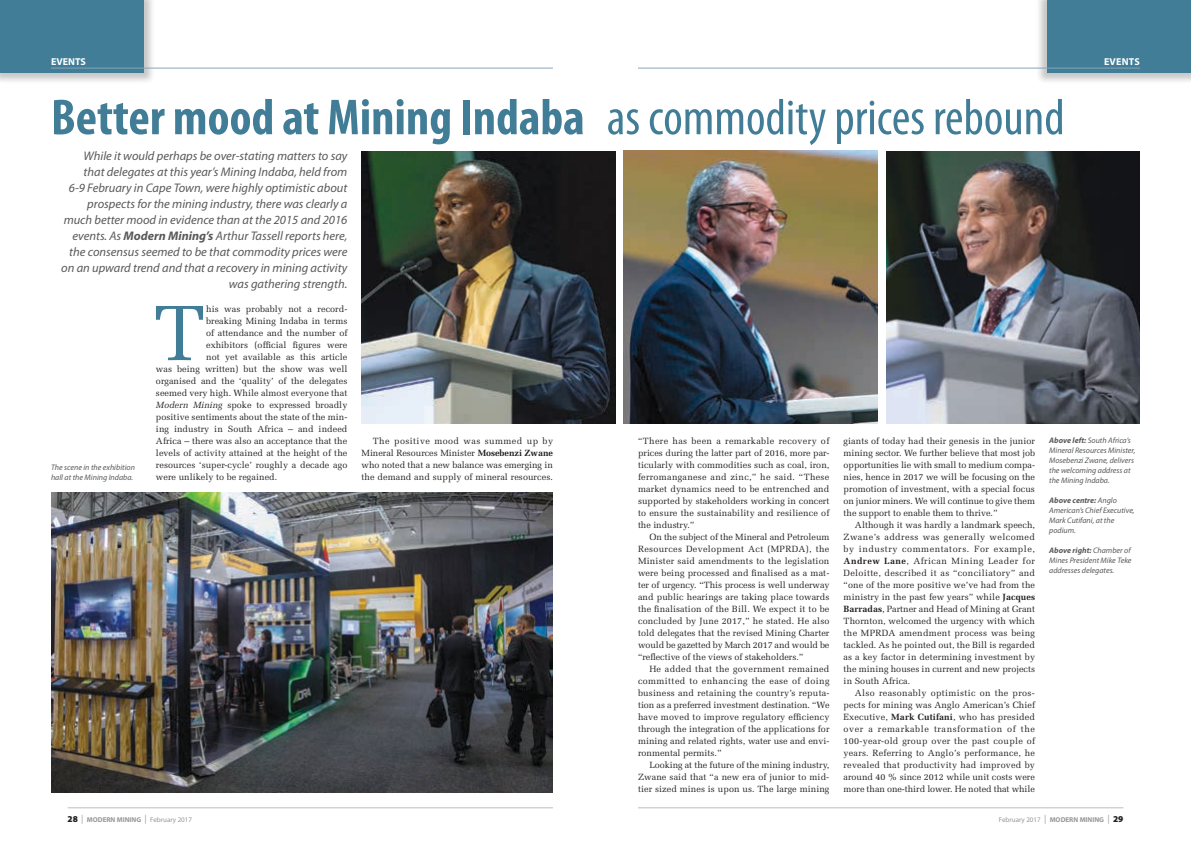
<style>
.page{position:relative;width:1191px;height:842px;background:#fff}
.page>*{position:absolute;margin:0;border:0;box-sizing:border-box;transform-origin:0 0}
.t1{font:78.4px "Melior LT Std";color:#427d97}
.t2{font:700 condensed 51px "Myriad Pro";color:#427d97}
.t3{font:italic 12.5px/16px "Myriad Pro";color:#58595b;text-align:right}
.t4{font:700 10px "Myriad Pro";letter-spacing:.01em;color:#fff}
.t5{font:9px/12px "Melior LT Std";letter-spacing:.005em;color:#231f20;text-align:justify}
.t6{font:italic 8px/10px "Myriad Pro";color:#58595b}
.t7{font:700 7px "Myriad Pro";color:#949698}
.t8{font:7px "Myriad Pro";color:#949698}
.s1{font-weight:400}
.s2{font-weight:700}
.s3{font-style:italic}
.s4{font-weight:900;font-size:9px;color:#231f20}
</style>
<div class="page">
<div style="left:1035px;top:0;width:156px;height:84px;background:#231f20;opacity:.25"></div>
<div style="left:0;top:0;width:155px;height:84px;background:#231f20;opacity:.25"></div>
<hr style="left:638px;top:807px;width:485px;height:1px;background:#bcbec0">
<hr style="left:68px;top:807px;width:485px;height:1px;background:#bcbec0">
<div style="left:1047px;top:0;width:144px;height:73px;background:#427d97"></div>
<hr style="left:638px;top:68px;width:502px;height:1px;background:#85a5b9">
<div style="left:0;top:0;width:144px;height:73px;background:#427d97"></div>
<hr style="left:51px;top:68px;width:502px;height:1px;background:#85a5b9">
<img style="left:361px;top:151px;width:254px;height:272px">
<img style="left:624px;top:151px;width:253px;height:272px">
<img style="left:51px;top:492px;width:502px;height:300px">
<img style="left:886px;top:151px;width:254px;height:272px">
<p class="t4" style="left:51px;top:56px;width:36px">EVENTS</p>
<p class="t4" style="left:1104px;top:56px;width:37px">EVENTS</p>
<h2 class="t2" style="left:51px;top:89px;width:1015px">Better mood at Mining Indaba <span class="s1">as commodity prices rebound</span></h2>
<p class="t3" style="left:61px;top:148px;width:288px">While it would perhaps be over-stating matters to say that delegates at this year’s Mining Indaba, held from<br>6-9 February in Cape Town, were highly optimistic about prospects for the mining industry, there was clearly a much better mood in evidence than at the 2015 and 2016 events. As <span class="s2">Modern Mining’s</span> Arthur Tassell reports here, the consensus seemed to be that commodity prices were on an upward trend and that a recovery in mining activity was gathering strength.</p>
<p class="t6" style="left:51px;top:463px;width:85px">The scene in the exhibition hall at the Mining Indaba.</p>
<h1 class="t1" style="left:153px;top:287px;width:54px">T</h1>
<p class="t5" style="left:206px;top:303px;width:143px">his was probably not a record-</p>
<p class="t5" style="left:206px;top:315px;width:143px">breaking Mining Indaba in terms</p>
<p class="t5" style="left:206px;top:327px;width:143px">of attendance and the number of</p>
<p class="t5" style="left:206px;top:339px;width:143px">exhibitors (official figures were</p>
<p class="t5" style="left:206px;top:351px;width:143px">not yet available as this article</p>
<p class="t5" style="left:156px;top:363px;width:193px">was being written) but the show was well</p>
<p class="t5" style="left:156px;top:375px;width:193px">organised and the ‘quality’ of the delegates</p>
<p class="t5" style="left:156px;top:387px;width:193px">seemed very high. While almost everyone that</p>
<p class="t5" style="left:156px;top:399px;width:193px"><span class="s3">Modern Mining</span> spoke to expressed broadly</p>
<p class="t5" style="left:156px;top:411px;width:193px">positive sentiments about the state of the min-</p>
<p class="t5" style="left:156px;top:423px;width:193px">ing industry in South Africa – and indeed</p>
<p class="t5" style="left:156px;top:435px;width:193px">Africa – there was also an acceptance that the</p>
<p class="t5" style="left:156px;top:447px;width:193px">levels of activity attained at the height of the</p>
<p class="t5" style="left:156px;top:459px;width:193px">resources ‘super-cycle’ roughly a decade ago</p>
<p class="t5" style="left:156px;top:471px;width:123px">were unlikely to be regained.</p>
<p class="t5" style="left:361px;top:435px;width:193px;text-indent:11px">The positive mood was summed up by Mineral Resources Minister <span class="s2">Mosebenzi Zwane </span>who noted that a new balance was emerging in the demand and supply of mineral resources.</p>
<p class="t5" style="left:638px;top:435px;width:193px">“There has been a remarkable recovery of prices during the latter part of 2016, more par&shy;ticularly with commodities such as coal, iron, ferromanganese and zinc,” he said. “These market dynamics need to be entrenched and supported by stakeholders working in concert to ensure the sustainability and resilience of the industry.”</p>
<p class="t5" style="left:638px;top:531px;width:193px;text-indent:11px">On the subject of the Mineral and Petroleum Resources Development Act (MPRDA), the Minister said amendments to the legislation were being processed and finalised as a mat&shy;ter of urgency. “This process is well underway and public hearings are taking place towards the finalisation of the Bill. We expect it to be concluded by June 2017,” he stated. He also told delegates that the revised Mining Charter would be gazetted by March 2017 and would be “reflective of the views of stakeholders.”</p>
<p class="t5" style="left:638px;top:663px;width:193px;text-indent:11px">He added that the government remained committed to enhancing the ease of doing business and retaining the country’s reputa&shy;tion as a preferred investment destination. “We have moved to improve regulatory efficiency through the integration of the applications for mining and related rights, water use and envi&shy;ronmental permits.”</p>
<p class="t5" style="left:638px;top:759px;width:193px;text-indent:11px">Looking at the future of the mining industry, Zwane said that “a new era of junior to mid&shy;tier sized mines is upon us. The large mining</p>
<p class="t5" style="left:843px;top:435px;width:193px">giants of today had their genesis in the junior mining sector. We further believe that most job opportunities lie with small to medium compa&shy;nies, hence in 2017 we will be focusing on the promotion of investment, with a special focus on junior miners. We will continue to give them the support to enable them to thrive.”</p>
<p class="t5" style="left:843px;top:519px;width:193px;text-indent:11px">Although it was hardly a landmark speech, Zwane’s address was generally welcomed by industry commentators. For example, <span class="s2">Andrew Lane</span>, African Mining Leader for Deloitte, described it as “conciliatory” and “one of the more positive we’ve had from the ministry in the past few years” while <span class="s2">Jacques Barradas</span>, Partner and Head of Mining at Grant Thornton, welcomed the urgency with which the MPRDA amendment process was being tackled. As he pointed out, the Bill is regarded as a key factor in determining investment by the mining houses in current and new projects in South Africa.</p>
<p class="t5" style="left:843px;top:687px;width:193px;text-indent:11px">Also reasonably optimistic on the pros&shy;pects for mining was Anglo American’s Chief Executive, <span class="s2">Mark Cutifani</span>, who has presided over a remarkable transformation of the 100-year-old group over the past couple of years. Referring to Anglo’s performance, he revealed that productivity had improved by around 40 % since 2012 while unit costs were more than one-third lower. He noted that while</p>
<p class="t6" style="left:1049px;top:436px;width:88px"><span class="s2">Above left:</span> South Africa’s<br>Mineral Resources Minister,<br>Mosebenzi Zwane, delivers the welcoming address at the Mining Indaba.</p>
<p class="t6" style="left:1049px;top:496px;width:87px"><span class="s2">Above centre:</span> Anglo<br>American’s Chief Executive,<br>Mark Cutifani, at the podium.</p>
<p class="t6" style="left:1049px;top:546px;width:84px;text-align:justify"><span class="s2">Above right:</span> Chamber of Mines President Mike Teke addresses delegates.</p>
<p class="t7" style="left:68px;top:816px;width:75px"><span class="s4">28</span> MODERN MINING</p>
<p class="t8" style="left:150px;top:816px;width:43px">February 2017</p>
<p class="t8" style="left:999px;top:816px;width:43px">February 2017</p>
<p class="t7" style="left:1049px;top:816px;width:75px">MODERN MINING <span class="s4">29</span></p>
</div>
